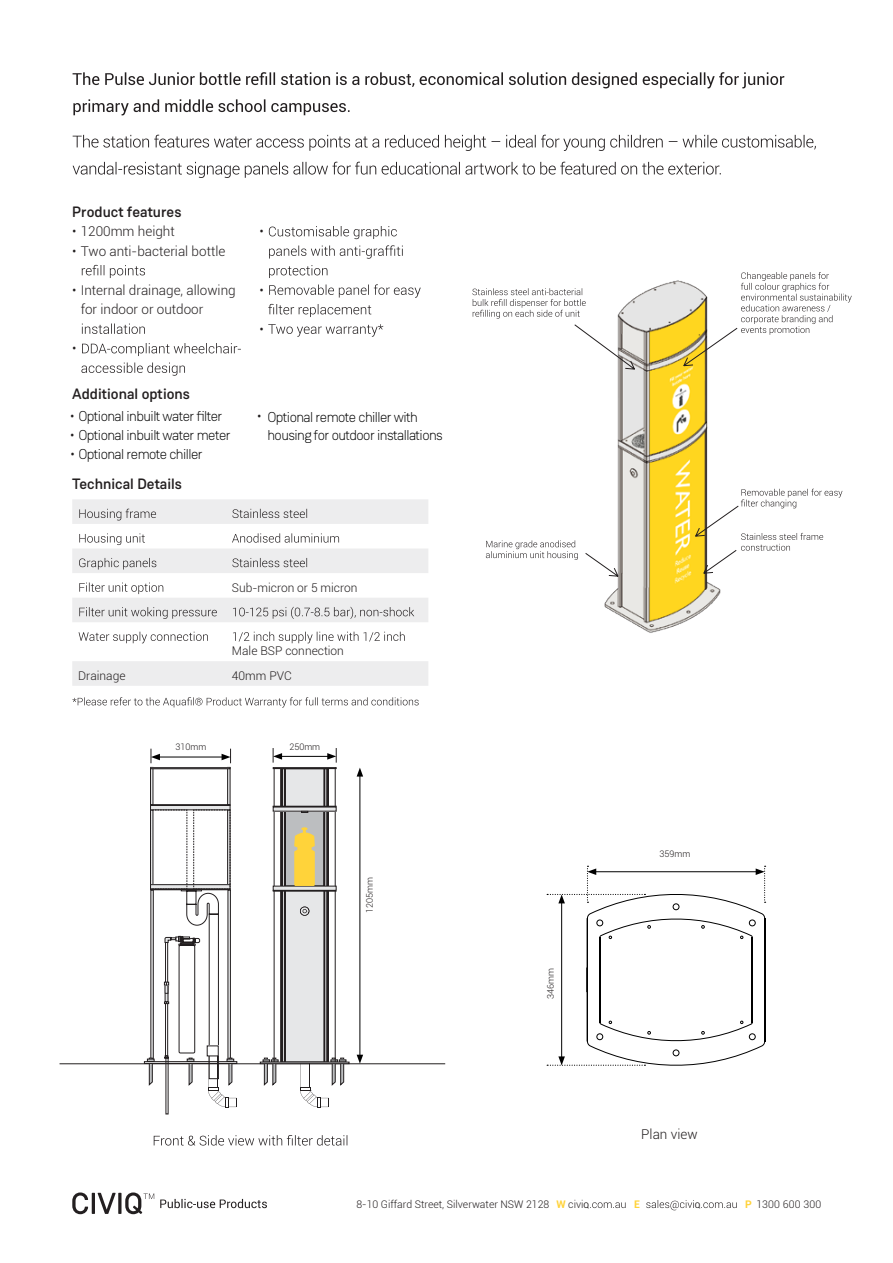
<style>
.page{position:relative;width:893px;height:1263px;background:#fff}
.page>*{position:absolute;margin:0;border:0;box-sizing:border-box;transform-origin:0 0}
.t1{font:500 15px "Weissenhof Grotesk";color:#231f20}
.t2{font:300 14.25px/17.1px "Weissenhof Grotesk";letter-spacing:-.04em;color:#000}
.t3{font:300 13.5px/19.5px "Roboto";color:#231f20}
.t4{font:300 12px "Roboto";color:#231f20}
.t5{font:300 10.5px "Roboto";color:#231f20}
.t6{font:700 10.5px "Roboto";color:#ffd33a}
.t7{font:300 9px "Roboto";color:#231f20}
.t8{font:7.8px "Roboto";color:#231f20;scale:1.05 1}
.s1{font-family:"Roboto";font-size:13.5px;color:#231f20}
.s2{font-weight:700;color:#ffd33a}
.s3{font-weight:400;font-size:7.8px}
</style>
<div class="page">
<svg style="left:82px;top:265px;width:63px;height:13px"></svg>
<svg style="left:82px;top:323px;width:63px;height:11px"></svg>
<svg style="left:82px;top:343px;width:159px;height:13px"></svg>
<svg style="left:81px;top:362px;width:104px;height:14px"></svg>
<svg style="left:269px;top:226px;width:128px;height:13px"></svg>
<svg style="left:269px;top:245px;width:134px;height:14px"></svg>
<svg style="left:269px;top:265px;width:58px;height:13px"></svg>
<svg style="left:269px;top:284px;width:152px;height:14px"></svg>
<svg style="left:268px;top:304px;width:103px;height:13px"></svg>
<svg style="left:268px;top:324px;width:115px;height:13px"></svg>
<svg style="left:73px;top:72px;width:711px;height:16px"></svg>
<svg style="left:73px;top:99px;width:277px;height:16px"></svg>
<svg style="left:73px;top:135px;width:743px;height:16px"></svg>
<svg style="left:73px;top:162px;width:648px;height:16px"></svg>
<svg style="left:590px;top:1202px;width:35px;height:6px"></svg>
<svg style="left:646px;top:1200px;width:48px;height:10px"></svg>
<svg style="left:701px;top:1202px;width:36px;height:6px"></svg>
<svg style="left:160px;top:1199px;width:107px;height:9px"></svg>
<svg style="left:72px;top:1192px;width:82px;height:22px"></svg>
<svg style="left:72px;top:499px;width:356px;height:187px;fill:#eeeeef"></svg>
<svg style="left:79px;top:509px;width:77px;height:11px"></svg>
<svg style="left:232px;top:509px;width:75px;height:9px"></svg>
<svg style="left:79px;top:533px;width:66px;height:12px"></svg>
<svg style="left:232px;top:533px;width:107px;height:10px"></svg>
<svg style="left:79px;top:558px;width:77px;height:11px"></svg>
<svg style="left:232px;top:558px;width:75px;height:9px"></svg>
<svg style="left:72px;top:582px;width:356px;height:40px"></svg>
<svg style="left:79px;top:632px;width:129px;height:11px"></svg>
<svg style="left:233px;top:632px;width:172px;height:11px"></svg>
<svg style="left:72px;top:697px;width:347px;height:10px"></svg>
<img style="left:604px;top:280px;width:117px;height:353px">
<svg style="left:683px;top:272px;width:169px;height:94px"></svg>
<svg style="left:472px;top:288px;width:163px;height:82px"></svg>
<svg style="left:695px;top:489px;width:147px;height:85px"></svg>
<svg style="left:486px;top:540px;width:92px;height:20px"></svg>
<svg style="left:585px;top:553px;width:34px;height:24px"></svg>
<hr style="left:60px;top:1063px;width:385px;height:1px;background:#231f20">
<svg style="left:263px;top:1058px;width:15px;height:27px"></svg>
<div style="left:227px;top:767px;width:3px;height:38px;border:1px solid #231f20"></div>
<div style="left:150px;top:767px;width:3px;height:38px;border:1px solid #231f20"></div>
<div style="left:150px;top:767px;width:80px;height:2px;border:1px solid #231f20"></div>
<div style="left:150px;top:805px;width:80px;height:5px;background:#e6e7e8"></div>
<div style="left:150px;top:805px;width:80px;height:5px;border:1px solid #231f20"></div>
<hr style="left:150px;top:805px;width:80px;height:1px;background:#e6e7e8">
<div style="left:150px;top:804px;width:80px;height:1px;border:1px solid #231f20"></div>
<div style="left:144px;top:1061px;width:93px;height:3px;border:1px solid #231f20"></div>
<div style="left:281px;top:769px;width:47px;height:293px;background:#e6e7e8"></div>
<div style="left:285px;top:811px;width:39px;height:75px;background:#bcbec0"></div>
<div style="left:285px;top:811px;width:39px;height:75px;border:1px solid #231f20"></div>
<svg style="left:300px;top:906px;width:9px;height:10px"></svg>
<hr style="left:285px;top:769px;width:1px;height:293px;background:#231f20">
<hr style="left:281px;top:769px;width:1px;height:293px;background:#231f20">
<hr style="left:282px;top:769px;width:1px;height:293px;background:#231f20">
<hr style="left:284px;top:769px;width:1px;height:293px;background:#231f20">
<hr style="left:274px;top:769px;width:1px;height:293px;background:#231f20">
<hr style="left:324px;top:769px;width:1px;height:293px;background:#231f20">
<hr style="left:327px;top:769px;width:1px;height:293px;background:#231f20">
<hr style="left:328px;top:769px;width:1px;height:293px;background:#231f20">
<hr style="left:326px;top:769px;width:1px;height:293px;background:#231f20">
<hr style="left:325px;top:769px;width:1px;height:293px;background:#231f20">
<hr style="left:335px;top:769px;width:1px;height:293px;background:#231f20">
<svg style="left:273px;top:886px;width:63px;height:4px"></svg>
<div style="left:273px;top:890px;width:64px;height:1px;border:1px solid #231f20"></div>
<svg style="left:273px;top:807px;width:63px;height:4px"></svg>
<div style="left:273px;top:806px;width:64px;height:1px;border:1px solid #231f20"></div>
<div style="left:273px;top:767px;width:64px;height:2px;border:1px solid #231f20"></div>
<div style="left:260px;top:1062px;width:89px;height:2px;border:1px solid #231f20"></div>
<svg style="left:301px;top:811px;width:7px;height:2px"></svg>
<svg style="left:294px;top:827px;width:21px;height:59px"></svg>
<div style="left:166px;top:1057px;width:2px;height:57px;border:1px solid #231f20"></div>
<svg style="left:147px;top:810px;width:90px;height:298px"></svg>
<svg style="left:300px;top:1058px;width:46px;height:50px"></svg>
<hr style="left:360px;top:774px;width:1px;height:283px;background:#000">
<svg style="left:357px;top:768px;width:6px;height:8px"></svg>
<svg style="left:357px;top:1055px;width:6px;height:9px"></svg>
<hr style="left:158px;top:757px;width:66px;height:1px;background:#000">
<svg style="left:151px;top:749px;width:9px;height:14px"></svg>
<svg style="left:222px;top:749px;width:9px;height:14px"></svg>
<hr style="left:280px;top:756px;width:50px;height:1px;background:#000">
<svg style="left:273px;top:748px;width:9px;height:15px"></svg>
<svg style="left:327px;top:748px;width:10px;height:15px"></svg>
<svg style="left:547px;top:866px;width:219px;height:200px"></svg>
<svg style="left:154px;top:1135px;width:193px;height:10px"></svg>
<p class="t1" style="left:72px;top:202px;width:111px">Product features</p>
<p class="t3" style="left:72px;top:221px;width:104px">• 1200mm height</p>
<p class="t3" style="left:72px;top:241px;width:155px">• Two anti-bacterial bottle</p>
<p class="t3" style="left:81px;top:280px;width:156px;text-indent:-9px">• Internal drainage, allowing for indoor or outdoor</p>
<p class="t3" style="left:72px;top:338px;width:6px">•</p>
<p class="t1" style="left:72px;top:385px;width:119px">Additional options</p>
<p class="t2" style="left:70px;top:407px;width:154px"><span class="s1">•</span> Optional inbuilt water filter</p>
<p class="t2" style="left:70px;top:426px;width:162px"><span class="s1">•</span> Optional inbuilt water meter</p>
<p class="t2" style="left:70px;top:445px;width:134px"><span class="s1">•</span> Optional remote chiller</p>
<p class="t1" style="left:72px;top:475px;width:111px">Technical Details</p>
<p class="t3" style="left:259px;top:221px;width:6px">•</p>
<p class="t3" style="left:259px;top:280px;width:6px">•</p>
<p class="t3" style="left:259px;top:319px;width:6px">•</p>
<p class="t2" style="left:267px;top:409px;width:177px">Optional remote chiller with housing for outdoor installations</p>
<p class="t3" style="left:257px;top:406px;width:6px">•</p>
<p class="t4" style="left:232px;top:579px;width:127px">Sub-micron or 5 micron</p>
<p class="t4" style="left:232px;top:643px;width:114px">Male BSP connection</p>
<p class="t4" style="left:78px;top:667px;width:49px">Drainage</p>
<p class="t4" style="left:232px;top:667px;width:61px">40mm PVC</p>
<p class="t7" style="left:176px;top:740px;width:32px">310mm</p>
<p class="t7" style="left:289px;top:740px;width:32px">250mm</p>
<p class="t7" style="left:363px;top:913px;width:37px;rotate:-90deg">1205mm</p>
<p class="t7" style="left:544px;top:998px;width:32px;rotate:-90deg">346mm</p>
<p class="t7" style="left:660px;top:847px;width:32px">359mm</p>
<p class="t3" style="left:641px;top:1124px;width:58px">Plan view</p>
<p class="t5" style="left:356px;top:1197px;width:234px">8-10 Giffard Street, Silverwater NSW 2128 <span class="s2">W</span> civi<span class="s3">Q</span></p>
<p class="t6" style="left:634px;top:1197px;width:7px">E</p>
<p class="t8" style="left:695px;top:1200px;width:7px">Q</p>
<p class="t5" style="left:745px;top:1197px;width:78px"><span class="s2">P</span> 1300 600 300</p>
</div>
